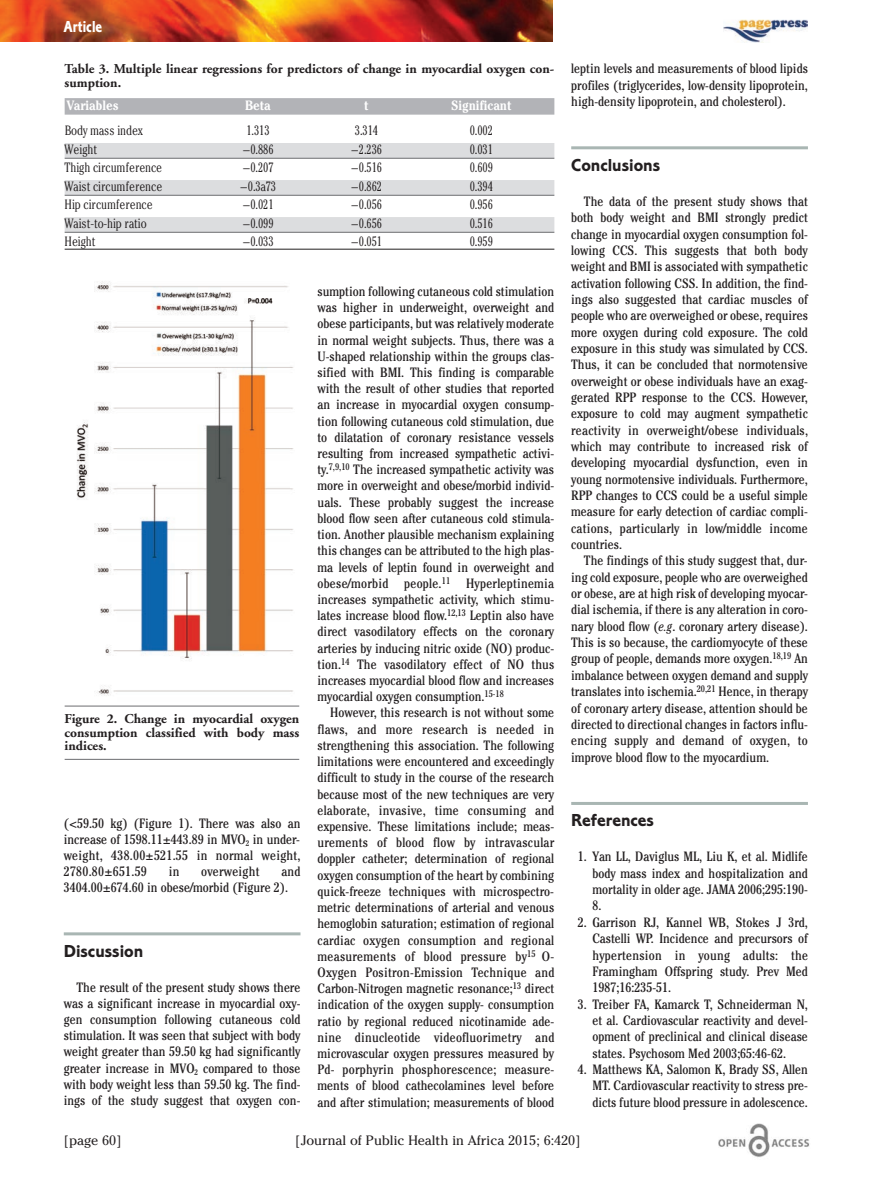
<style>
.page{position:relative;width:893px;height:1191px;background:#fff}
.page>*{position:absolute;margin:0;border:0;box-sizing:border-box;transform-origin:0 0}
.t1{font:18px "Corinthian Bold Plain";color:#231f20}
.t2{font:16.5px "Corinthian Bold Condensed Plain";color:#fff}
.t3{font:condensed 13.5px/16.2px "Cheltenham";color:#231f20;text-align:justify}
.t4{font:300 condensed 13.5px "Cheltenham";letter-spacing:-.01em;color:#231f20}
.t5{font:700 13.5px/13.5px "Adobe Garamond";color:#231f20}
.t6{font:13.5px "Cheltenham";color:#231f20}
.t7{font:700 condensed 13.5px "Cheltenham";letter-spacing:-.01em;color:#fff}
.t8{font:condensed 13.5px "Cheltenham";letter-spacing:.02em;color:#231f20}
.s1{font-style:italic}
</style>
<div class="page">
<hr style="left:64px;top:932px;width:236px;height:3px;background:#a9b6b3">
<hr style="left:571px;top:146px;width:237px;height:3px;background:#a9b6b3">
<hr style="left:571px;top:802px;width:237px;height:3px;background:#a9b6b3">
<img style="left:723px;top:19px;width:84px;height:24px">
<img style="left:0;top:0;width:553px;height:42px">
<img style="left:718px;top:1123px;width:91px;height:35px">
<div style="left:65px;top:98px;width:489px;height:17px;background:#b2b3b7"></div>
<div style="left:65px;top:143px;width:489px;height:15px;background:#dcdddf"></div>
<hr style="left:65px;top:158px;width:489px;height:1px;background:#6c6d70">
<div style="left:65px;top:180px;width:489px;height:15px;background:#dcdddf"></div>
<hr style="left:65px;top:195px;width:489px;height:1px;background:#6c6d70">
<div style="left:65px;top:217px;width:489px;height:15px;background:#dcdddf"></div>
<hr style="left:65px;top:232px;width:489px;height:1px;background:#6c6d70">
<hr style="left:65px;top:249px;width:489px;height:1px;background:#231f20">
<hr style="left:65px;top:705px;width:234px;height:1px;background:#6c6d70">
<hr style="left:65px;top:759px;width:234px;height:1px;background:#6c6d70">
<img style="left:76px;top:281px;width:217px;height:415px">
<p class="t2" style="left:63px;top:21px;width:40px">Article</p>
<p class="t5" style="left:65px;top:63px;width:491px">Table 3. Multiple linear regressions for predictors of change in myocardial oxygen con&shy;sumption.</p>
<p class="t7" style="left:67px;top:101px;width:53px">Variables</p>
<p class="t7" style="left:245px;top:101px;width:27px">Beta</p>
<p class="t7" style="left:364px;top:101px;width:6px">t</p>
<p class="t7" style="left:451px;top:101px;width:62px">Significant</p>
<p class="t4" style="left:65px;top:126px;width:80px">Body mass index</p>
<p class="t4" style="left:246px;top:126px;width:25px">1.313</p>
<p class="t4" style="left:355px;top:126px;width:25px">3.314</p>
<p class="t4" style="left:470px;top:126px;width:25px">0.002</p>
<p class="t4" style="left:65px;top:144px;width:34px">Weight</p>
<p class="t4" style="left:242px;top:144px;width:33px">−0.886</p>
<p class="t4" style="left:351px;top:144px;width:33px">−2.236</p>
<p class="t4" style="left:470px;top:144px;width:25px">0.031</p>
<p class="t4" style="left:65px;top:163px;width:99px">Thigh circumference</p>
<p class="t4" style="left:242px;top:163px;width:33px">−0.207</p>
<p class="t4" style="left:351px;top:163px;width:33px">−0.516</p>
<p class="t4" style="left:470px;top:163px;width:25px">0.609</p>
<p class="t4" style="left:65px;top:181px;width:99px">Waist circumference</p>
<p class="t4" style="left:240px;top:181px;width:38px">−0.3a73</p>
<p class="t4" style="left:351px;top:181px;width:33px">−0.862</p>
<p class="t4" style="left:470px;top:181px;width:25px">0.394</p>
<p class="t4" style="left:65px;top:200px;width:90px">Hip circumference</p>
<p class="t4" style="left:242px;top:200px;width:33px">−0.021</p>
<p class="t4" style="left:351px;top:200px;width:33px">−0.056</p>
<p class="t4" style="left:470px;top:200px;width:25px">0.956</p>
<p class="t4" style="left:65px;top:218px;width:84px">Waist-to-hip ratio</p>
<p class="t4" style="left:242px;top:218px;width:33px">−0.099</p>
<p class="t4" style="left:351px;top:218px;width:33px">−0.656</p>
<p class="t4" style="left:470px;top:218px;width:25px">0.516</p>
<p class="t4" style="left:65px;top:237px;width:32px">Height</p>
<p class="t4" style="left:242px;top:237px;width:33px">−0.033</p>
<p class="t4" style="left:351px;top:237px;width:33px">−0.051</p>
<p class="t4" style="left:470px;top:237px;width:25px">0.959</p>
<p class="t5" style="left:65px;top:713px;width:236px;text-align:justify">Figure 2. Change in myocardial oxygen consumption classified with body mass indices.</p>
<p class="t3" style="left:64px;top:816px;width:238px">(&lt;59.50 kg) (Figure 1). There was also an increase of 1598.11±443.89 in MVO<sub>2</sub> in under&shy;weight, 438.00±521.55 in normal weight, 2780.80±651.59</p>
<p class="t3" style="left:64px;top:864px;width:238px;text-indent:218px">and<br>3404.00±674.60 in obese/morbid (Figure 2).</p>
<p class="t3" style="left:169px;top:864px;width:12px">in</p>
<p class="t8" style="left:201px;top:866px;width:60px">overweight</p>
<h1 class="t1" style="left:64px;top:944px;width:81px">Discussion</h1>
<p class="t3" style="left:64px;top:980px;width:238px;text-indent:13px">The result of the present study shows there was a significant increase in myocardial oxy&shy;gen consumption following cutaneous cold stimulation. It was seen that subject with body weight greater than 59.50 kg had significantly greater increase in MVO<sub>2</sub> compared to those with body weight less than 59.50 kg. The find&shy;ings of the study suggest that oxygen con-</p>
<p class="t3" style="left:317px;top:284px;width:238px">sumption following cutaneous cold stimulation was higher in underweight, overweight and obese participants, but was relatively moderate in normal weight subjects. Thus, there was a U-shaped relationship within the groups clas&shy;sified with BMI. This finding is comparable with the result of other studies that reported an increase in myocardial oxygen consump&shy;tion following cutaneous cold stimulation, due to dilatation of coronary resistance vessels resulting from increased sympathetic activi&shy;ty.<sup>7,9,10</sup> The increased sympathetic activity was more in overweight and obese/morbid individ&shy;uals. These probably suggest the increase blood flow seen after cutaneous cold stimula&shy;tion. Another plausible mechanism explaining this changes can be attributed to the high plas&shy;ma levels of leptin found in overweight and obese/morbid people.<sup>11</sup> Hyperleptinemia increases sympathetic activity, which stimu&shy;lates increase blood flow.<sup>12,13</sup> Leptin also have direct vasodilatory effects on the coronary arteries by inducing nitric oxide (NO) produc&shy;tion.<sup>14</sup> The vasodilatory effect of NO thus increases myocardial blood flow and increases myocardial oxygen consumption.<sup>15-18</sup></p>
<p class="t3" style="left:317px;top:706px;width:238px;text-indent:13px">However, this research is not without some flaws, and more research is needed in strengthening this association. The following limitations were encountered and exceedingly difficult to study in the course of the research because most of the new techniques are very elaborate, invasive, time consuming and expensive. These limitations include; meas&shy;urements of blood flow by intravascular doppler catheter; determination of regional oxygen consumption of the heart by combining quick-freeze techniques with microspectro&shy;metric determinations of arterial and venous hemoglobin saturation; estimation of regional cardiac oxygen consumption and regional measurements of blood pressure by<sup>15</sup> O-Oxygen Positron-Emission Technique and Carbon-Nitrogen magnetic resonance;<sup>13</sup> direct indication of the oxygen supply- consumption ratio by regional reduced nicotinamide ade&shy;nine dinucleotide videofluorimetry and microvascular oxygen pressures measured by Pd- porphyrin phosphorescence; measure&shy;ments of blood cathecolamines level before and after stimulation; measurements of blood</p>
<p class="t3" style="left:571px;top:62px;width:238px">leptin levels and measurements of blood lipids profiles (triglycerides, low-density lipoprotein, high-density lipoprotein, and cholesterol).</p>
<h1 class="t1" style="left:571px;top:159px;width:90px">Conclusions</h1>
<p class="t3" style="left:571px;top:194px;width:238px;text-indent:13px">The data of the present study shows that both body weight and BMI strongly predict change in myocardial oxygen consumption fol&shy;lowing CCS. This suggests that both body weight and BMI is associated with sympathetic activation following CSS. In addition, the find&shy;ings also suggested that cardiac muscles of people who are overweighed or obese, requires more oxygen during cold exposure. The cold exposure in this study was simulated by CCS.<br>Thus, it can be concluded that normotensive overweight or obese individuals have an exag&shy;gerated RPP response to the CCS. However, exposure to cold may augment sympathetic reactivity in overweight/obese individuals, which may contribute to increased risk of developing myocardial dysfunction, even in young normotensive individuals. Furthermore, RPP changes to CCS could be a useful simple measure for early detection of cardiac compli&shy;cations, particularly in low/middle income countries.</p>
<p class="t3" style="left:571px;top:554px;width:238px;text-indent:13px">The findings of this study suggest that, dur&shy;ing cold exposure, people who are overweighed or obese, are at high risk of developing myocar&shy;dial ischemia, if there is any alteration in coro&shy;nary blood flow (<span class="s1">e.g</span>. coronary artery disease).<br>This is so because, the cardiomyocyte of these group of people, demands more oxygen.<sup>18,19</sup> An imbalance between oxygen demand and supply translates into ischemia.<sup>20,21</sup> Hence, in therapy of coronary artery disease, attention should be directed to directional changes in factors influ&shy;encing supply and demand of oxygen, to improve blood flow to the myocardium.</p>
<h1 class="t1" style="left:571px;top:814px;width:84px">References</h1>
<p class="t3" style="left:592px;top:850px;width:217px;text-indent:-15px">1. Yan LL, Daviglus ML, Liu K, et al. Midlife body mass index and hospitalization and mortality in older age. JAMA 2006;295:190- 8.</p>
<p class="t3" style="left:592px;top:915px;width:217px;text-indent:-15px">2. Garrison RJ, Kannel WB, Stokes J 3rd, Castelli WP. Incidence and precursors of hypertension in young adults: the Framingham Offspring study. Prev Med 1987;16:235-51.</p>
<p class="t3" style="left:592px;top:997px;width:217px;text-indent:-15px">3. Treiber FA, Kamarck T, Schneiderman N, et al. Cardiovascular reactivity and devel&shy;opment of preclinical and clinical disease states. Psychosom Med 2003;65:46-62.</p>
<p class="t3" style="left:592px;top:1062px;width:217px;text-indent:-15px">4. Matthews KA, Salomon K, Brady SS, Allen MT. Cardiovascular reactivity to stress pre&shy;dicts future blood pressure in adolescence.</p>
<p class="t6" style="left:64px;top:1132px;width:59px">[page 60]</p>
<p class="t6" style="left:295px;top:1132px;width:287px">[Journal of Public Health in Africa 2015; 6:420]</p>
</div>
